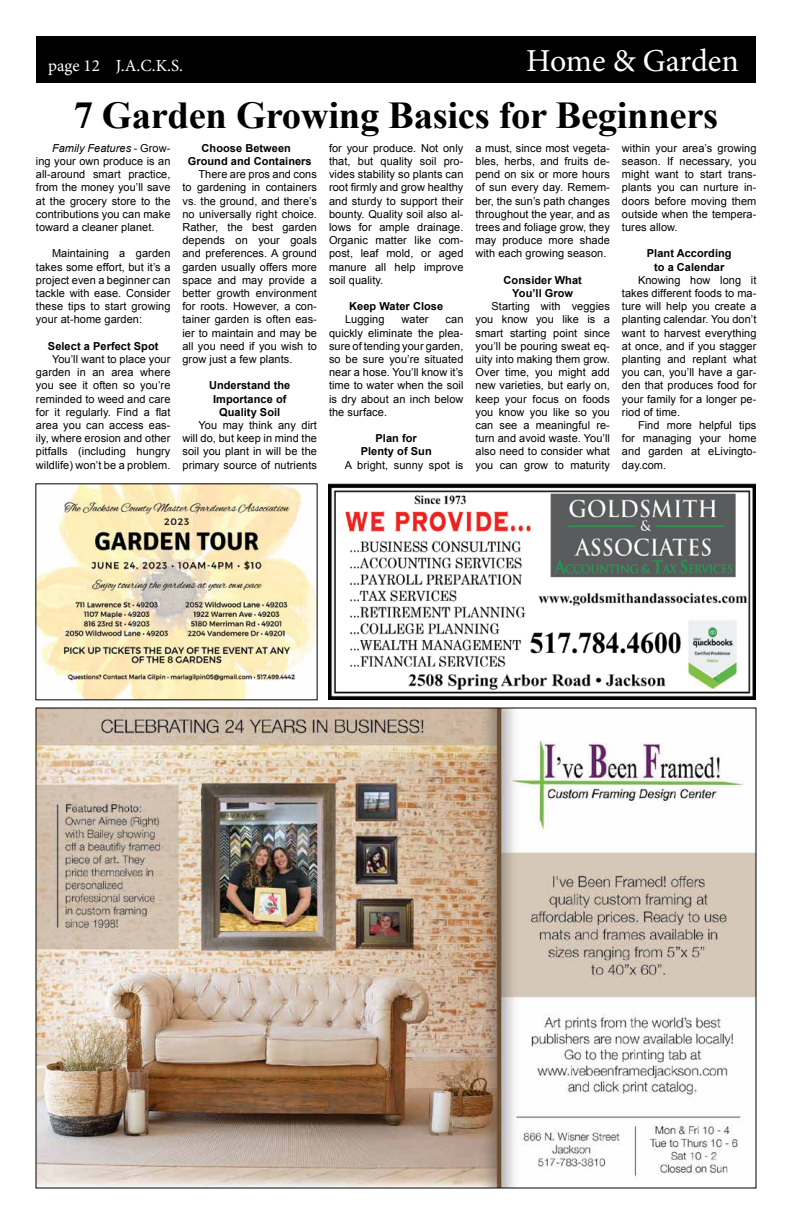
<style>
.page{position:relative;width:792px;height:1224px;background:#fff}
.page>*{position:absolute;margin:0;border:0;box-sizing:border-box;transform-origin:0 0}
.t1{font:700 38px "Times New Roman";letter-spacing:-.01em;color:#000}
.t2{font:32px "Minion Pro";letter-spacing:-.005em;color:#fff}
.t3{font:17px "Minion Pro";color:#fff}
.t4{font:11px/13.2px "Arial";letter-spacing:.005em;color:#000;text-align:justify}
.t5{font:700 11px/13.2px "Arial";letter-spacing:.005em;color:#000;text-align:center}
.s1{font-style:italic}
</style>
<div class="page">
<div style="left:36px;top:36px;width:720px;height:47px;background:#000"></div>
<img style="left:38px;top:710px;width:716px;height:476px">
<img style="left:329px;top:484px;width:427px;height:216px">
<img style="left:37px;top:485px;width:279px;height:213px">
<h3 class="t3" style="left:48px;top:54px;width:137px">page 12 J.A.C.K.S.</h3>
<h2 class="t2" style="left:526px;top:39px;width:214px">Home &amp; Garden</h2>
<h1 class="t1" style="left:74px;top:89px;width:646px">7 Garden Growing Basics for Beginners</h1>
<p class="t4" style="left:36px;top:141px;width:136px;text-indent:16px"><span class="s1">Family Features</span> - Grow&shy;ing your own produce is an all-around smart practice, from the money you’ll save at the grocery store to the contributions you can make toward a cleaner planet.</p>
<p class="t4" style="left:36px;top:247px;width:136px;text-indent:16px">Maintaining a garden takes some effort, but it’s a project even a beginner can tackle with ease. Consider these tips to start growing your at-home garden:</p>
<p class="t5" style="left:48px;top:340px;width:112px">Select a Perfect Spot</p>
<p class="t4" style="left:36px;top:353px;width:136px;text-indent:16px">You’ll want to place your garden in an area where you see it often so you’re reminded to weed and care for it regularly. Find a flat area you can access eas&shy;ily, where erosion and other pitfalls (including hungry wildlife) won’t be a problem.</p>
<p class="t5" style="left:188px;top:142px;width:125px;text-align:left;text-indent:14px">Choose Between<br>Ground and Containers</p>
<p class="t4" style="left:182px;top:168px;width:136px;text-indent:16px">There are pros and cons to gardening in containers vs. the ground, and there’s no universally right choice.<br>Rather, the best garden depends on your goals and preferences. A ground garden usually offers more space and may provide a better growth environment for roots. However, a con&shy;tainer garden is often eas&shy;ier to maintain and may be all you need if you wish to grow just a few plants.</p>
<p class="t5" style="left:209px;top:379px;width:83px">Understand the<br>Importance of<br>Quality Soil</p>
<p class="t4" style="left:183px;top:419px;width:136px;text-indent:16px">You may think any dirt will do, but keep in mind the soil you plant in will be the primary source of nutrients</p>
<p class="t4" style="left:329px;top:141px;width:136px">for your produce. Not only that, but quality soil pro&shy;vides stability so plants can root firmly and grow healthy and sturdy to support their bounty. Quality soil also al&shy;lows for ample drainage.<br>Organic matter like com&shy;post, leaf mold, or aged manure all help improve soil quality.</p>
<p class="t5" style="left:349px;top:300px;width:95px">Keep Water Close</p>
<p class="t4" style="left:345px;top:313px;width:41px">Lugging</p>
<p class="t4" style="left:402px;top:313px;width:29px">water</p>
<p class="t4" style="left:622px;top:141px;width:136px">within your area’s growing season. If necessary, you might want to start trans&shy;plants you can nurture in&shy;doors before moving them outside when the tempera&shy;tures allow.</p>
<p class="t5" style="left:647px;top:247px;width:86px">Plant According to a Calendar</p>
<p class="t4" style="left:622px;top:273px;width:136px;text-indent:16px">Knowing how long it takes different foods to ma&shy;ture will help you create a planting calendar. You don’t want to harvest everything at once, and if you stagger planting and replant what you can, you’ll have a gar&shy;den that produces food for your family for a longer pe&shy;riod of time.</p>
<p class="t4" style="left:622px;top:419px;width:136px;text-indent:16px">Find more helpful tips for managing your home and garden at eLivingto&shy;day.com.</p>
<p class="t4" style="left:476px;top:141px;width:136px">a must, since most vegeta&shy;bles, herbs, and fruits de&shy;pend on six or more hours of sun every day. Remem&shy;ber, the sun’s path changes throughout the year, and as trees and foliage grow, they may produce more shade with each growing season.</p>
<p class="t5" style="left:504px;top:274px;width:80px">Consider What<br>You’ll Grow</p>
<p class="t4" style="left:476px;top:300px;width:136px;text-indent:16px">Starting with veggies you know you like is a smart starting point since you’ll be pouring sweat eq&shy;uity into making them grow.<br>Over time, you might add new varieties, but early on, keep your focus on foods you know you like so you can see a meaningful re&shy;turn and avoid waste. You’ll also need to consider what you can grow to maturity</p>
<p class="t4" style="left:329px;top:313px;width:136px;text-indent:117px">can quickly eliminate the plea&shy;sure of tending your garden, so be sure you’re situated near a hose. You’ll know it’s time to water when the soil is dry about an inch below the surface.</p>
<p class="t5" style="left:361px;top:432px;width:72px">Plan for<br>Plenty of Sun</p>
<p class="t4" style="left:345px;top:458px;width:120px">A bright, sunny spot is</p>
</div>
